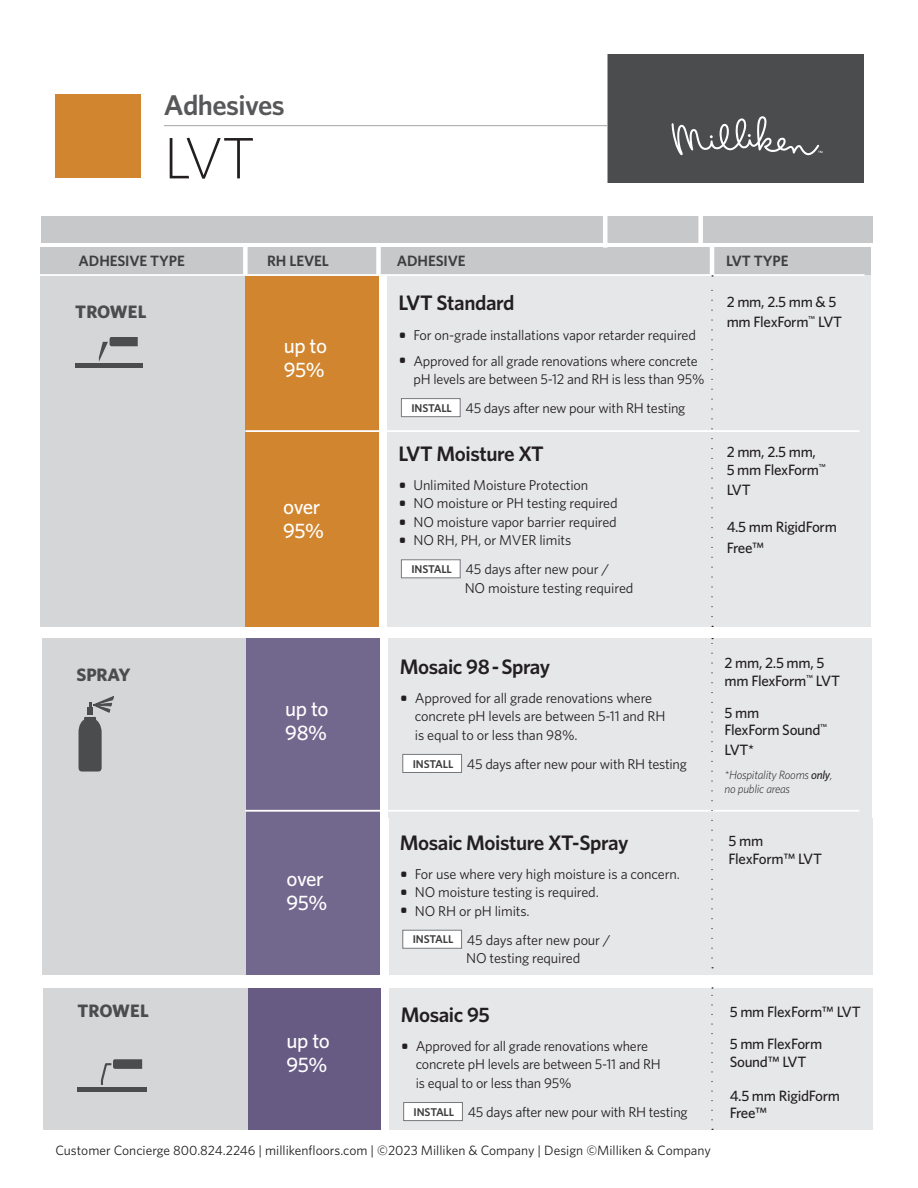
<style>
.page{position:relative;width:918px;height:1188px;background:#fff}
.page>*{position:absolute;margin:0;border:0;box-sizing:border-box;transform-origin:0 0}
.t1{font:300 58.5px "Whitney";color:#231f20}
.t2{font:600 28.5px "Whitney";letter-spacing:-.02em;color:#57585a}
.t3{font:600 21px "Whitney";letter-spacing:-.02em;color:#231f20}
.t4{font:500 21px "Whitney";letter-spacing:-.025em;color:#fff}
.t5{font:700 18px "Whitney";letter-spacing:-.005em;color:#4b4c4d}
.t6{font:500 15px/17.2px "Whitney";letter-spacing:-.02em;color:#231f20}
.t7{font:600 15px "Whitney";letter-spacing:-.01em;color:#3e3e3f}
.t8{font:14.25px/18.3px "Whitney";letter-spacing:-.015em;color:#231f20}
.t9{font:13.5px "Whitney";color:#231f20}
.t10{font:italic 300 12px/14.2px "Whitney";letter-spacing:-.02em;color:#231f20}
.t11{font:600 11.25px "Whitney";letter-spacing:-.015em;color:#3e3e3f}
.s1{font-weight:500;font-size:19.5px}
.s2{font-weight:500}
</style>
<div class="page">
<div style="left:387px;top:275px;width:483px;height:157px;background:#e6e7e9"></div>
<div style="left:388px;top:638px;width:484px;height:180px;background:#e6e7e9"></div>
<div style="left:389px;top:818px;width:484px;height:157px;background:#e6e7e9"></div>
<div style="left:387px;top:430px;width:483px;height:196px;background:#e6e7e9"></div>
<div style="left:42px;top:248px;width:828px;height:27px;background:#c7c8ca"></div>
<div style="left:40px;top:248px;width:205px;height:27px;background:#c7c8ca"></div>
<div style="left:40px;top:275px;width:205px;height:351px;background:#d5d6d8"></div>
<div style="left:42px;top:639px;width:205px;height:336px;background:#d5d6d8"></div>
<div style="left:55px;top:94px;width:85px;height:84px;background:#d1852e"></div>
<div style="left:245px;top:276px;width:133px;height:350px;background:#d1852e"></div>
<div style="left:247px;top:638px;width:133px;height:337px;background:#72678d"></div>
<hr style="left:28px;top:274px;width:837px;height:2px;background:#fff">
<hr style="left:245px;top:430px;width:614px;height:2px;background:#fff">
<hr style="left:245px;top:810px;width:614px;height:2px;background:#fff">
<div style="left:605px;top:54px;width:259px;height:128px;background:#4b4c4d"></div>
<svg style="left:672px;top:116px;width:151px;height:40px"></svg>
<div style="left:248px;top:988px;width:133px;height:141px;background:#675b84"></div>
<div style="left:389px;top:988px;width:484px;height:141px;background:#e6e7e9"></div>
<div style="left:43px;top:988px;width:205px;height:141px;background:#d5d6d8"></div>
<div style="left:404px;top:1103px;width:58px;height:18px;background:#fff"></div>
<div style="left:403px;top:1102px;width:60px;height:19px;border:1px solid #76787b"></div>
<svg style="left:711px;top:987px;width:2px;height:133px"></svg>
<div style="left:41px;top:216px;width:832px;height:27px;background:#c7c8ca"></div>
<div style="left:698px;top:212px;width:5px;height:31px;background:#fff"></div>
<div style="left:401px;top:399px;width:59px;height:18px;background:#fff"></div>
<div style="left:401px;top:398px;width:60px;height:19px;border:1px solid #76787b"></div>
<div style="left:403px;top:754px;width:59px;height:18px;background:#fff"></div>
<div style="left:402px;top:754px;width:60px;height:19px;border:1px solid #76787b"></div>
<div style="left:401px;top:560px;width:59px;height:18px;background:#fff"></div>
<div style="left:401px;top:559px;width:60px;height:19px;border:1px solid #76787b"></div>
<div style="left:403px;top:930px;width:59px;height:18px;background:#fff"></div>
<div style="left:402px;top:930px;width:60px;height:19px;border:1px solid #76787b"></div>
<div style="left:603px;top:52px;width:5px;height:196px;background:#fff"></div>
<div style="left:376px;top:243px;width:5px;height:31px;background:#fff"></div>
<div style="left:243px;top:243px;width:5px;height:31px;background:#fff"></div>
<hr style="left:710px;top:243px;width:4px;height:31px;background:#fff">
<svg style="left:711px;top:638px;width:2px;height:320px"></svg>
<svg style="left:711px;top:275px;width:2px;height:342px"></svg>
<svg style="left:79px;top:696px;width:35px;height:76px"></svg>
<svg style="left:99px;top:337px;width:39px;height:24px"></svg>
<hr style="left:75px;top:364px;width:67px;height:4px;background:#4b4c4d">
<hr style="left:164px;top:125px;width:444px;height:1px;background:#a8a9ad">
<svg style="left:100px;top:1059px;width:42px;height:26px"></svg>
<hr style="left:77px;top:1087px;width:70px;height:4px;background:#4b4c4d">
<p class="t2" style="left:164px;top:87px;width:122px">Adhesives</p>
<p class="t1" style="left:164px;top:119px;width:92px">LVT</p>
<p class="t7" style="left:79px;top:251px;width:108px">ADHESIVE TYPE</p>
<p class="t7" style="left:267px;top:251px;width:63px">RH LEVEL</p>
<p class="t7" style="left:397px;top:251px;width:70px">ADHESIVE</p>
<p class="t7" style="left:726px;top:251px;width:64px">LVT TYPE</p>
<p class="t5" style="left:75px;top:300px;width:73px">TROWEL</p>
<p class="t3" style="left:398px;top:289px;width:118px">LVT Standard</p>
<p class="t8" style="left:398px;top:325px;width:299px"><span class="s1">•</span> For on-grade installations vapor retarder required</p>
<p class="t8" style="left:413px;top:351px;width:292px;text-indent:-15px"><span class="s1">•</span> Approved for all grade renovations where concrete pH levels are between 5-12 and RH is less than 95%</p>
<p class="t11" style="left:411px;top:400px;width:42px">INSTALL</p>
<p class="t8" style="left:466px;top:399px;width:221px">45 days after new pour with RH testing</p>
<p class="t6" style="left:727px;top:292px;width:117px;line-height:20.2px">2 mm, 2.5 mm &amp; 5 mm FlexForm<sup>™</sup> LVT</p>
<p class="t4" style="left:284px;top:332px;width:45px">up to</p>
<p class="t4" style="left:284px;top:356px;width:42px">95%</p>
<p class="t4" style="left:283px;top:493px;width:39px">over</p>
<p class="t4" style="left:283px;top:517px;width:42px">95%</p>
<p class="t3" style="left:398px;top:439px;width:147px">LVT Moisture XT</p>
<p class="t8" style="left:398px;top:475px;width:191px"><span class="s1">•</span> Unlimited Moisture Protection</p>
<p class="t8" style="left:398px;top:494px;width:221px"><span class="s1">•</span> NO moisture or PH testing required</p>
<p class="t8" style="left:398px;top:512px;width:220px"><span class="s1">•</span> NO moisture vapor barrier required</p>
<p class="t8" style="left:398px;top:531px;width:174px"><span class="s1">•</span> NO RH, PH, or MVER limits</p>
<p class="t11" style="left:411px;top:562px;width:42px">INSTALL</p>
<p class="t8" style="left:465px;top:560px;width:170px">45 days after new pour /<br>NO moisture testing required</p>
<p class="t6" style="left:727px;top:443px;width:91px">2 mm, 2.5 mm,</p>
<p class="t6" style="left:727px;top:459px;width:101px;line-height:20.2px">5 mm FlexForm<sup>™<br></sup>LVT</p>
<p class="t6" style="left:727px;top:517px;width:112px;line-height:20.2px">4.5 mm RigidForm<br>Free™</p>
<p class="t5" style="left:77px;top:663px;width:55px">SPRAY</p>
<p class="t4" style="left:285px;top:695px;width:45px">up to</p>
<p class="t4" style="left:285px;top:719px;width:43px">98%</p>
<p class="t3" style="left:400px;top:653px;width:152px">Mosaic 98 - Spray</p>
<p class="t8" style="left:415px;top:689px;width:252px;text-indent:-15px"><span class="s1">•</span> Approved for all grade renovations where concrete pH levels are between 5-11 and RH is equal to or less than 98%.</p>
<p class="t11" style="left:413px;top:756px;width:42px">INSTALL</p>
<p class="t8" style="left:467px;top:754px;width:221px">45 days after new pour with RH testing</p>
<p class="t6" style="left:725px;top:654px;width:117px">2 mm, 2.5 mm, 5 mm FlexForm<sup>™</sup> LVT</p>
<p class="t6" style="left:725px;top:704px;width:36px">5 mm</p>
<p class="t6" style="left:725px;top:720px;width:104px;line-height:20.2px">FlexForm Sound<sup>™<br></sup>LVT*</p>
<p class="t10" style="left:725px;top:767px;width:110px">*Hospitality Rooms <span class="s2">only</span>, no public areas</p>
<p class="t5" style="left:77px;top:999px;width:73px">TROWEL</p>
<p class="t4" style="left:287px;top:865px;width:39px">over</p>
<p class="t4" style="left:287px;top:889px;width:42px">95%</p>
<p class="t4" style="left:287px;top:1027px;width:45px">up to</p>
<p class="t4" style="left:287px;top:1051px;width:42px">95%</p>
<p class="t3" style="left:400px;top:828px;width:230px">Mosaic Moisture XT-Spray</p>
<p class="t8" style="left:400px;top:864px;width:282px"><span class="s1">•</span> For use where very high moisture is a concern.</p>
<p class="t8" style="left:400px;top:883px;width:201px"><span class="s1">•</span> NO moisture testing is required.</p>
<p class="t8" style="left:400px;top:901px;width:131px"><span class="s1">•</span> NO RH or pH limits.</p>
<p class="t11" style="left:413px;top:932px;width:42px">INSTALL</p>
<p class="t8" style="left:466px;top:930px;width:146px">45 days after new pour /<br>NO testing required</p>
<p class="t3" style="left:401px;top:1001px;width:91px">Mosaic 95</p>
<p class="t8" style="left:416px;top:1037px;width:247px;text-indent:-15px"><span class="s1">•</span> Approved for all grade renovations where concrete pH levels are between 5-11 and RH is equal to or less than 95%</p>
<p class="t11" style="left:414px;top:1104px;width:42px">INSTALL</p>
<p class="t8" style="left:468px;top:1103px;width:221px">45 days after new pour with RH testing</p>
<p class="t9" style="left:55px;top:1141px;width:657px">Customer Concierge 800.824.2246 | millikenfloors.com | ©2023 Milliken &amp; Company | Design ©Milliken &amp; Company</p>
<p class="t6" style="left:729px;top:832px;width:95px">5 mm<br>FlexForm™ LVT</p>
<p class="t6" style="left:730px;top:1003px;width:133px">5 mm FlexForm™ LVT</p>
<p class="t6" style="left:730px;top:1035px;width:94px">5 mm FlexForm<br>Sound™ LVT</p>
<p class="t6" style="left:730px;top:1087px;width:112px">4.5 mm RigidForm<br>Free™</p>
</div>
